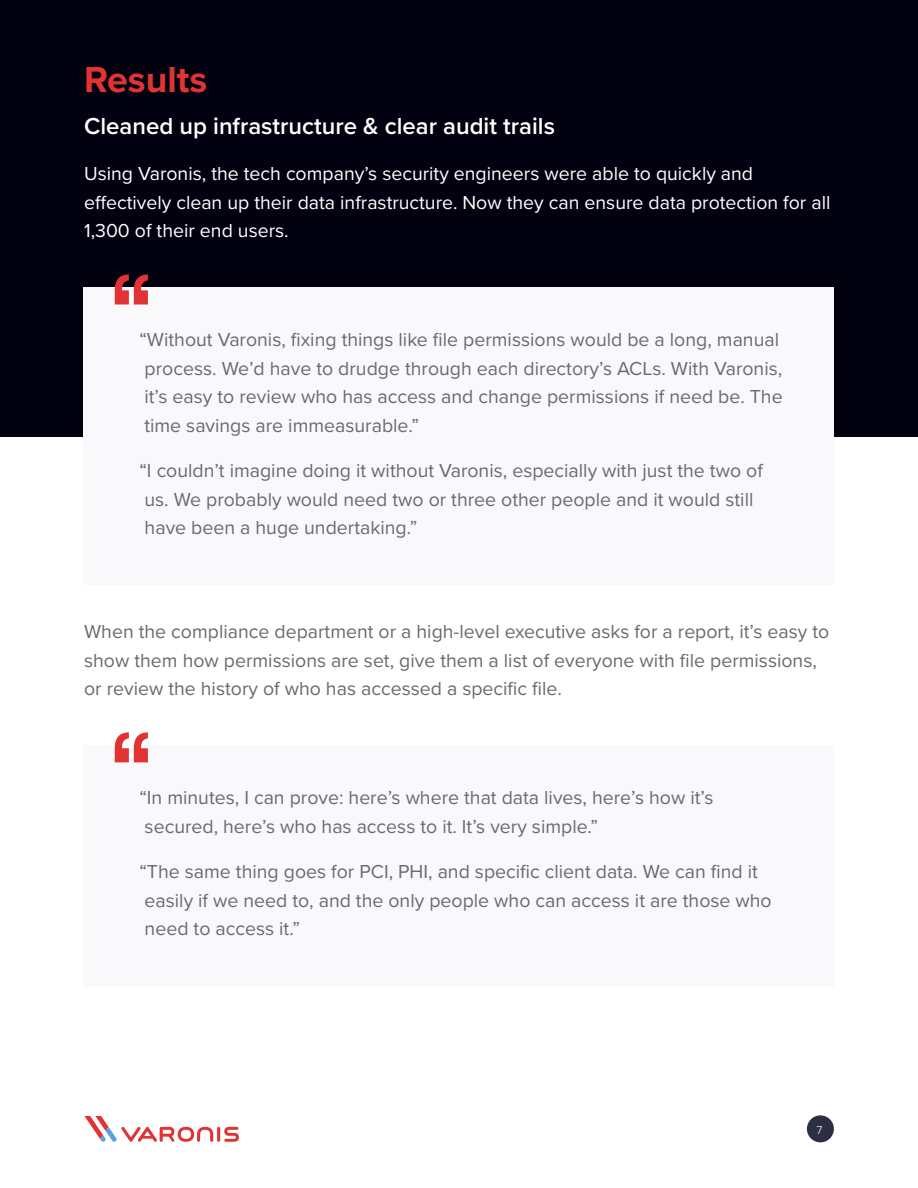
<style>
.page{position:relative;width:918px;height:1188px;background:#fff}
.page>*{position:absolute;margin:0;border:0;box-sizing:border-box;transform-origin:0 0}
.t1{font:700 37.5px "Proxima Nova";color:#e13334}
.t2{font:600 24px "Proxima Nova";color:#fff}
.t3{font:19.5px/28.5px "Proxima Nova";color:#686b6e}
.t4{font:19.5px/28.5px "Proxima Nova";color:#fff}
.t5{font:300 12px "Proxima Nova";color:#fff}
</style>
<div class="page">
<div style="left:807px;top:1115px;width:27px;height:27px;background:#2c2e43;border-radius:50%"></div>
<hr style="left:217px;top:1127px;width:3px;height:15px;background:#e13334;border-radius:2px">
<svg style="left:224px;top:1127px;width:15px;height:15px"></svg>
<svg style="left:84px;top:1116px;width:129px;height:26px"></svg>
<div style="left:0;top:0;width:918px;height:437px;background:#010110"></div>
<div style="left:84px;top:288px;width:750px;height:297px;background:#f9f9fc"></div>
<div style="left:84px;top:745px;width:750px;height:242px;background:#f9f9fc"></div>
<svg style="left:115px;top:275px;width:33px;height:30px"></svg>
<svg style="left:115px;top:732px;width:33px;height:30px"></svg>
<h1 class="t1" style="left:84px;top:51px;width:125px">Results</h1>
<p class="t2" style="left:84px;top:108px;width:472px">Cleaned up infrastructure &amp; clear audit trails</p>
<p class="t4" style="left:84px;top:159px;width:748px">Using Varonis, the tech company’s security engineers were able to quickly and effectively clean up their data infrastructure. Now they can ensure data protection for all<br>1,300 of their end users.</p>
<p class="t3" style="left:139px;top:325px;width:645px">“Without Varonis, fixing things like file permissions would be a long, manual process. We’d have to drudge through each directory’s ACLs. With Varonis, it’s easy to review who has access and change permissions if need be. The time savings are immeasurable.”</p>
<p class="t3" style="left:139px;top:456px;width:625px">“I couldn’t imagine doing it without Varonis, especially with just the two of us. We probably would need two or three other people and it would still have been a huge undertaking.”</p>
<p class="t3" style="left:84px;top:616px;width:747px">When the compliance department or a high-level executive asks for a report, it’s easy to show them how permissions are set, give them a list of everyone with file permissions, or review the history of who has accessed a specific file.</p>
<p class="t3" style="left:139px;top:783px;width:576px">“In minutes, I can prove: here’s where that data lives, here’s how it’s secured, here’s who has access to it. It’s very simple.”</p>
<p class="t3" style="left:139px;top:857px;width:634px">“The same thing goes for PCI, PHI, and specific client data. We can find it easily if we need to, and the only people who can access it are those who need to access it.”</p>
<p class="t5" style="left:817px;top:1123px;width:8px">7</p>
</div>
